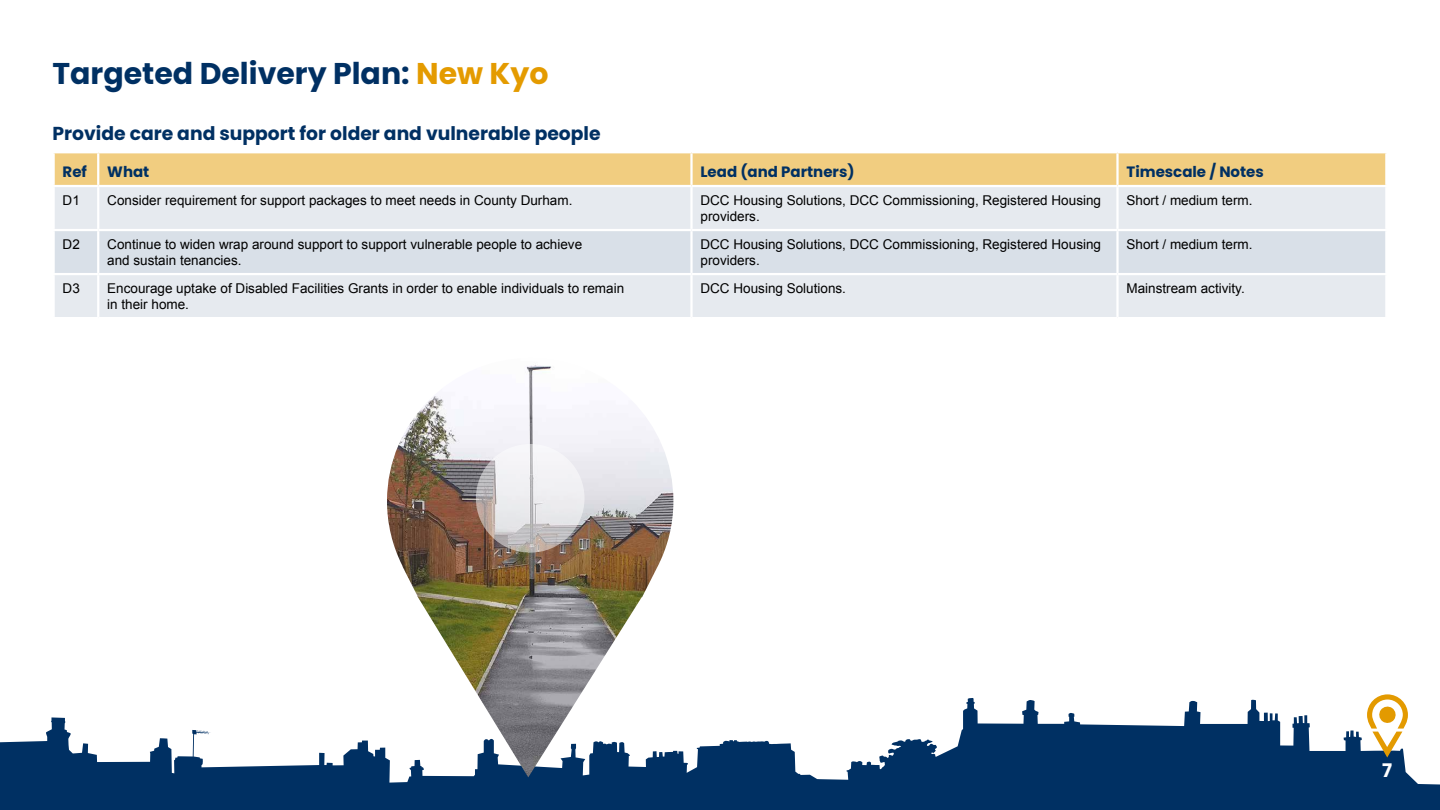
<style>
.page{position:relative;width:1440px;height:810px;background:#fff}
.page>*{position:absolute;margin:0;border:0;box-sizing:border-box;transform-origin:0 0}
.t1{font:700 30px "Poppins";color:#003063}
.t2{font:700 18.75px "Poppins";color:#003063}
.t3{font:700 18.75px "Poppins";color:#fff}
.t4{font:700 15px "Poppins";color:#003063}
.t5{font:13.5px/16.2px "Arial";color:#000}
.s1{color:#e49b00}
</style>
<div class="page">
<svg style="left:0;top:698px;width:1440px;height:112px;fill:#003063"></svg>
<div style="left:55px;top:153px;width:1330px;height:32px;background:#f1cd80"></div>
<div style="left:55px;top:187px;width:1330px;height:130px;background:#e6eaef"></div>
<div style="left:55px;top:231px;width:1330px;height:42px;background:#d9e0e8"></div>
<hr style="left:97px;top:187px;width:2px;height:42px;background:#fff">
<hr style="left:690px;top:187px;width:3px;height:42px;background:#fff">
<hr style="left:1116px;top:187px;width:3px;height:42px;background:#fff">
<hr style="left:52px;top:229px;width:46px;height:2px;background:#fff">
<hr style="left:98px;top:229px;width:594px;height:2px;background:#fff">
<hr style="left:97px;top:231px;width:2px;height:42px;background:#fff">
<hr style="left:692px;top:229px;width:426px;height:2px;background:#fff">
<hr style="left:690px;top:231px;width:3px;height:42px;background:#fff">
<hr style="left:1118px;top:229px;width:270px;height:2px;background:#fff">
<hr style="left:1116px;top:231px;width:3px;height:42px;background:#fff">
<hr style="left:52px;top:273px;width:46px;height:2px;background:#fff">
<hr style="left:98px;top:273px;width:594px;height:2px;background:#fff">
<hr style="left:97px;top:275px;width:2px;height:42px;background:#fff">
<hr style="left:692px;top:273px;width:426px;height:2px;background:#fff">
<hr style="left:690px;top:275px;width:3px;height:42px;background:#fff">
<hr style="left:1118px;top:273px;width:270px;height:2px;background:#fff">
<hr style="left:1116px;top:275px;width:3px;height:42px;background:#fff">
<hr style="left:97px;top:153px;width:2px;height:32px;background:#fff">
<hr style="left:690px;top:153px;width:3px;height:32px;background:#fff">
<hr style="left:1116px;top:153px;width:3px;height:32px;background:#fff">
<svg style="left:1367px;top:694px;width:41px;height:64px"></svg>
<img style="left:387px;top:365px;width:286px;height:412px">
<svg style="left:476px;top:444px;width:109px;height:109px"></svg>
<h1 class="t1" style="left:52px;top:56px;width:497px">Targeted Delivery Plan: <span class="s1">New Kyo</span></h1>
<h2 class="t2" style="left:52px;top:123px;width:550px">Provide care and support for older and vulnerable people</h2>
<p class="t4" style="left:63px;top:163px;width:26px">Ref</p>
<p class="t4" style="left:107px;top:163px;width:44px">What</p>
<p class="t4" style="left:700px;top:163px;width:156px">Lead (and Partners)</p>
<p class="t4" style="left:1126px;top:163px;width:139px">Timescale / Notes</p>
<p class="t5" style="left:63px;top:192px;width:19px">D1</p>
<p class="t5" style="left:107px;top:192px;width:467px">Consider requirement for support packages to meet needs in County Durham.</p>
<p class="t5" style="left:700px;top:192px;width:402px">DCC Housing Solutions, DCC Commissioning, Registered Housing providers.</p>
<p class="t5" style="left:1127px;top:192px;width:128px">Short / medium term.</p>
<p class="t5" style="left:63px;top:236px;width:19px">D2</p>
<p class="t5" style="left:107px;top:236px;width:476px">Continue to widen wrap around support to support vulnerable people to achieve and sustain tenancies.</p>
<p class="t5" style="left:700px;top:236px;width:402px">DCC Housing Solutions, DCC Commissioning, Registered Housing providers.</p>
<p class="t5" style="left:1127px;top:236px;width:128px">Short / medium term.</p>
<p class="t5" style="left:63px;top:280px;width:19px">D3</p>
<p class="t5" style="left:107px;top:280px;width:518px">Encourage uptake of Disabled Facilities Grants in order to enable individuals to remain in their home.</p>
<p class="t5" style="left:700px;top:280px;width:147px">DCC Housing Solutions.</p>
<p class="t5" style="left:1127px;top:280px;width:120px">Mainstream activity.</p>
<h2 class="t3" style="left:1382px;top:760px;width:12px">7</h2>
</div>
